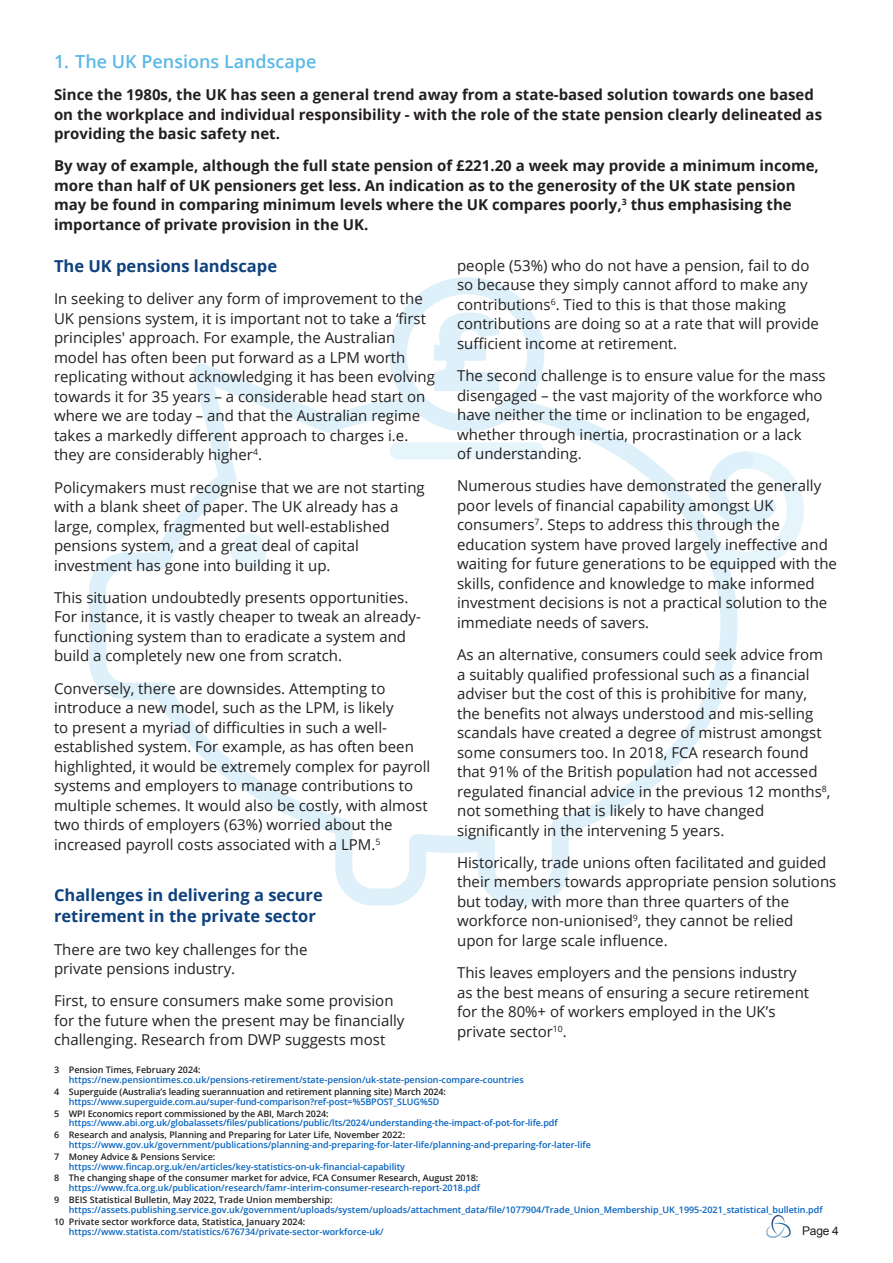
<style>
.page{position:relative;width:893px;height:1263px;background:#fff}
.page>*{position:absolute;margin:0;border:0;box-sizing:border-box;transform-origin:0 0}
.t1{font:600 18px "Open Sans";color:#5ab9e7}
.Sub_Title{font:700 16.5px/21px "Open Sans";color:#0e427e}
.body_text{font:15px/19.5px "Open Sans";color:#231f20}
.body_text-2{font:700 15px/19.5px "Open Sans";color:#231f20}
.t2{font:12px "Arial";color:#231f20}
.Footnote{font:600 9px/9.8px "Open Sans";color:#0563c1}
.Footnote-2{font:600 9px/9.8px "Open Sans";letter-spacing:-.01em;color:#231f20}
.s1{color:#231f20}
.s2{color:#0563c1}
</style>
<div class="page">
<img style="left:766px;top:1214px;width:25px;height:24px">
<svg style="left:89px;top:364px;width:649px;height:541px"></svg>
<div style="left:390px;top:442px;width:154px;height:17px;background:#e6f5fb;border-radius:9px"></div>
<div style="left:231px;top:533px;width:36px;height:36px;background:#e6f5fb;border-radius:50%"></div>
<svg style="left:705px;top:451px;width:99px;height:118px"></svg>
<svg style="left:390px;top:277px;width:154px;height:155px"></svg>
<p class="t1" style="left:54px;top:49px;width:264px">1. The UK Pensions Landscape</p>
<p class="body_text-2" style="left:54px;top:84px;width:770px">Since the 1980s, the UK has seen a general trend away from a state-based solution towards one based on the workplace and individual responsibility - with the role of the state pension clearly delineated as providing the basic safety net.</p>
<p class="body_text-2" style="left:54px;top:156px;width:766px">By way of example, although the full state pension of £221.20 a week may provide a minimum income, more than half of UK pensioners get less. An indication as to the generosity of the UK state pension may be found in comparing minimum levels where the UK compares poorly,<sup>3</sup> thus emphasising the importance of private provision in the UK.</p>
<p class="Sub_Title" style="left:54px;top:255px;width:225px">The UK pensions landscape</p>
<p class="body_text" style="left:54px;top:289px;width:382px">In seeking to deliver any form of improvement to the UK pensions system, it is important not to take a ‘first principles' approach. For example, the Australian model has often been put forward as a LPM worth replicating without acknowledging it has been evolving towards it for 35 years – a considerable head start on where we are today – and that the Australian regime takes a markedly different approach to charges i.e. they are considerably higher<sup>4</sup>.</p>
<p class="body_text" style="left:54px;top:477px;width:372px">Policymakers must recognise that we are not starting with a blank sheet of paper. The UK already has a large, complex, fragmented but well-established pensions system, and a great deal of capital investment has gone into building it up.</p>
<p class="body_text" style="left:54px;top:587px;width:368px">This situation undoubtedly presents opportunities.<br>For instance, it is vastly cheaper to tweak an already&shy;functioning system than to eradicate a system and build a completely new one from scratch.</p>
<p class="body_text" style="left:54px;top:678px;width:378px">Conversely, there are downsides. Attempting to introduce a new model, such as the LPM, is likely<br>to present a myriad of difficulties in such a well&shy;established system. For example, as has often been highlighted, it would be extremely complex for payroll systems and employers to manage contributions to multiple schemes. It would also be costly, with almost two thirds of employers (63%) worried about the increased payroll costs associated with a LPM.<sup>5</sup></p>
<p class="Sub_Title" style="left:54px;top:884px;width:270px">Challenges in delivering a secure retirement in the private sector</p>
<p class="body_text" style="left:54px;top:939px;width:255px">There are two key challenges for the private pensions industry.</p>
<p class="body_text" style="left:54px;top:991px;width:352px">First, to ensure consumers make some provision for the future when the present may be financially challenging. Research from DWP suggests most</p>
<p class="body_text" style="left:457px;top:255px;width:363px">people (53%) who do not have a pension, fail to do so because they simply cannot afford to make any contributions<sup>6</sup>. Tied to this is that those making contributions are doing so at a rate that will provide sufficient income at retirement.</p>
<p class="body_text" style="left:457px;top:366px;width:370px">The second challenge is to ensure value for the mass disengaged – the vast majority of the workforce who have neither the time or inclination to be engaged, whether through inertia, procrastination or a lack<br>of understanding.</p>
<p class="body_text" style="left:457px;top:476px;width:381px">Numerous studies have demonstrated the generally poor levels of financial capability amongst UK consumers<sup>7</sup>. Steps to address this through the education system have proved largely ineffective and waiting for future generations to be equipped with the skills, confidence and knowledge to make informed investment decisions is not a practical solution to the immediate needs of savers.</p>
<p class="body_text" style="left:457px;top:645px;width:375px">As an alternative, consumers could seek advice from a suitably qualified professional such as a financial adviser but the cost of this is prohibitive for many, the benefits not always understood and mis-selling scandals have created a degree of mistrust amongst some consumers too. In 2018, FCA research found that 91% of the British population had not accessed regulated financial advice in the previous 12 months<sup>8</sup>, not something that is likely to have changed significantly in the intervening 5 years.</p>
<p class="body_text" style="left:457px;top:852px;width:381px">Historically, trade unions often facilitated and guided their members towards appropriate pension solutions but today, with more than three quarters of the workforce non-unionised<sup>9</sup>, they cannot be relied<br>upon for large scale influence.</p>
<p class="body_text" style="left:457px;top:963px;width:354px">This leaves employers and the pensions industry as the best means of ensuring a secure retirement for the 80%+ of workers employed in the UK’s private sector<sup>10</sup>.</p>
<p class="Footnote" style="left:69px;top:1065px;width:456px;text-indent:-15px"><span class="s1">3 Pension Times, February 2024: </span>https://new.pensiontimes.co.uk/pensions-retirement/state-pension/uk-state-pension-compare-countries</p>
<p class="Footnote-2" style="left:69px;top:1087px;width:379px;text-indent:-15px">4 Superguide (Australia’s leading suerannuation and retirement planning site) March 2024: <span class="s2">https://www.superguide.com.au/super-fund-comparison?ref-post=%5BPOST_SLUG%5D</span></p>
<p class="Footnote" style="left:69px;top:1108px;width:490px;text-indent:-15px"><span class="s1">5 WPI Economics report commissioned by the ABI, March 2024: </span>https://www.abi.org.uk/globalassets/files/publications/public/lts/2024/understanding-the-impact-of-pot-for-life.pdf</p>
<p class="Footnote" style="left:69px;top:1130px;width:524px;text-indent:-15px"><span class="s1">6 Research and analysis, Planning and Preparing for Later Life, November 2022: </span>https://www.gov.uk/government/publications/planning-and-preparing-for-later-life/planning-and-preparing-for-later-life</p>
<p class="Footnote" style="left:69px;top:1151px;width:338px;text-indent:-15px"><span class="s1">7 Money Advice &amp; Pensions Service: </span>https://www.fincap.org.uk/en/articles/key-statistics-on-uk-financial-capability</p>
<p class="Footnote" style="left:54px;top:1173px;width:427px;text-align:right"><span class="s1">8 The changing shape of the consumer market for advice, FCA Consumer Research, August 2018: </span>https://www.fca.org.uk/publication/research/famr-interim-consumer-research-report-2018.pdf</p>
<p class="Footnote" style="left:69px;top:1195px;width:755px;text-indent:-15px"><span class="s1">9 BEIS Statistical Bulletin, May 2022, Trade Union membership: </span>https://assets.publishing.service.gov.uk/government/uploads/system/uploads/attachment_data/file/1077904/Trade_Union_Membership_UK_1995-2021_statistical_bulletin.pdf</p>
<p class="Footnote" style="left:69px;top:1216px;width:316px;text-indent:-15px"><span class="s1">10 Private sector workforce data, Statistica, January 2024: </span>https://www.statista.com/statistics/676734/private-sector-workforce-uk/</p>
<p class="t2" style="left:802px;top:1222px;width:38px">Page 4</p>
</div>
